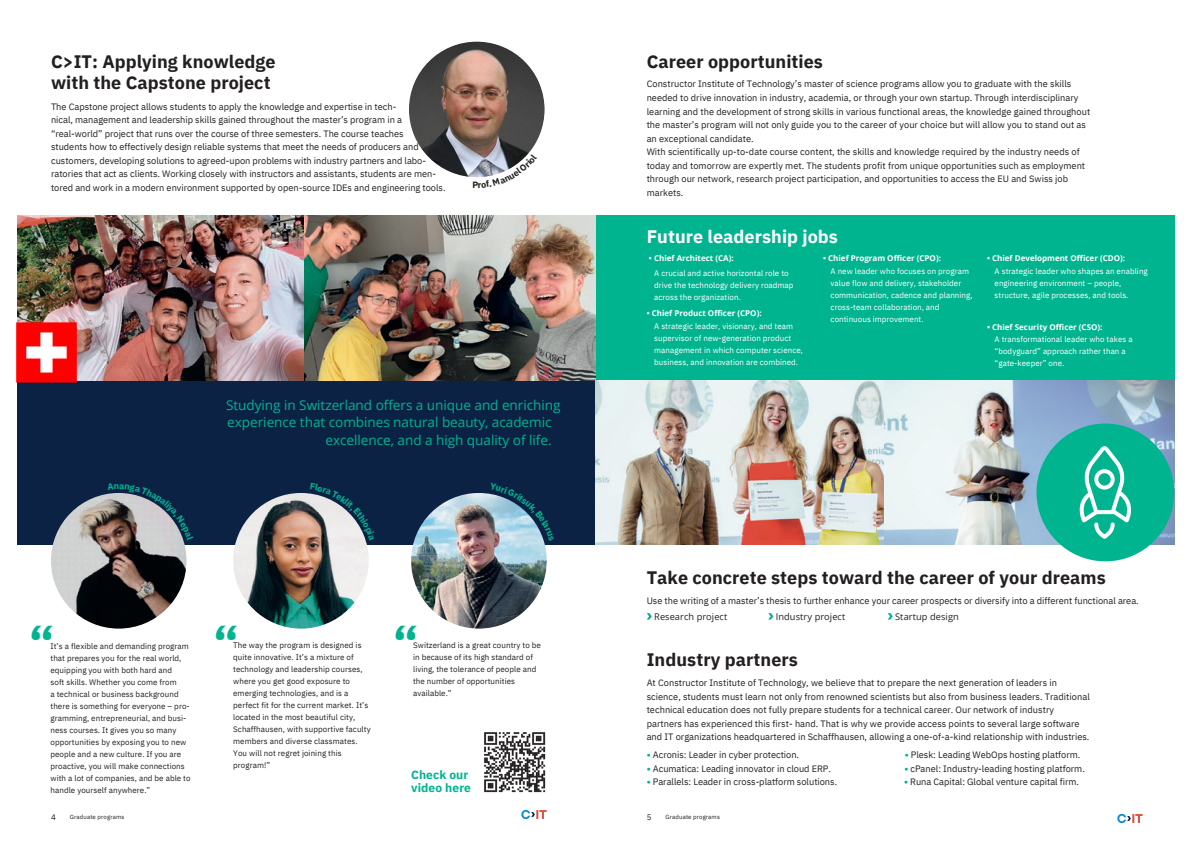
<style>
.page{position:relative;width:1191px;height:843px;background:#fff}
.page>*{position:absolute;margin:0;border:0;box-sizing:border-box;transform-origin:0 0}
.t1{font:700 48px "IBM Plex Sans";color:#00b490}
.t2{font:700 18px/21.8px "IBM Plex Sans";letter-spacing:.005em;color:#231f20}
.t3{font:700 18px "IBM Plex Sans";letter-spacing:.005em;color:#fff}
.t4{font:13.5px "Open Sans";color:#00b490}
.t5{font:700 12px/13.5px "IBM Plex Sans";letter-spacing:.01em;color:#00b490}
.t6{font:9.2px/13.5px "IBM Plex Sans";color:#231f20}
.t7{font:9.2px "Open Sans";letter-spacing:.01em;color:#231f20}
.t8{font:700 9px "IBM Plex Sans";color:#00b490}
.t9{font:700 9px "IBM Plex Sans";color:#231f20}
.t10{font:8px/12px "IBM Plex Sans";letter-spacing:.005em;color:#231f20}
.t11{font:8px/12px "IBM Plex Sans";letter-spacing:.005em;color:#fff}
.t12{font:700 8px "Open Sans";color:#fff}
.t13{font:6px "IBM Plex Sans";letter-spacing:.02em;color:#231f20}
.s1{font-weight:700;color:#00b490}
</style>
<div class="page">
<div style="left:17px;top:380px;width:583px;height:164px;background:#0c2245"></div>
<div style="left:592px;top:215px;width:582px;height:165px;background:#00b490"></div>
<img style="left:17px;top:215px;width:578px;height:165px">
<img style="left:409px;top:42px;width:135px;height:135px;border-radius:50%">
<img style="left:51px;top:493px;width:135px;height:135px;border-radius:50%">
<img style="left:411px;top:493px;width:135px;height:135px;border-radius:50%">
<img style="left:233px;top:493px;width:136px;height:135px;border-radius:50%">
<img style="left:484px;top:732px;width:62px;height:61px">
<img style="left:595px;top:380px;width:579px;height:164px">
<svg style="left:646px;top:613px;width:5px;height:6px"></svg>
<svg style="left:768px;top:613px;width:5px;height:6px"></svg>
<svg style="left:887px;top:613px;width:5px;height:6px"></svg>
<div style="left:1036px;top:423px;width:138px;height:138px;background:#00b490;border-radius:50%"></div>
<svg style="left:1079px;top:446px;width:52px;height:92px"></svg>
<img style="left:521px;top:809px;width:26px;height:11px">
<img style="left:1117px;top:813px;width:26px;height:11px">
<img style="left:16px;top:321px;width:62px;height:62px">
<svg style="left:107px;top:493px;width:76px;height:46px"></svg>
<svg style="left:489px;top:493px;width:55px;height:47px"></svg>
<svg style="left:310px;top:493px;width:56px;height:47px"></svg>
<svg style="left:478px;top:153px;width:51px;height:25px"></svg>
<p class="t2" style="left:51px;top:50px;width:226px">C&gt;IT: Applying knowledge with the Capstone project</p>
<p class="t6" style="left:51px;top:99px;width:396px">The Capstone project allows students to apply the knowledge and expertise in tech-<br>nical, management and leadership skills gained throughout the master’s program in a “real-world” project that runs over the course of three semesters. The course teaches<br>students how to effectively design reliable systems that meet the needs of producers and customers, developing solutions to agreed-upon problems with industry partners and labo&shy;ratories that act as clients. Working closely with instructors and assistants, students are men&shy;tored and work in a modern environment supported by open-source IDEs and engineering tools.</p>
<h6 class="t9" style="left:472px;top:178px;width:7px">P</h6>
<p class="t8" style="left:114px;top:479px;width:7px">n</p>
<p class="t4" style="left:226px;top:395px;width:336px">Studying in Switzerland offers a unique and enriching</p>
<p class="t4" style="left:227px;top:413px;width:326px">experience that combines natural beauty, academic</p>
<p class="t4" style="left:325px;top:430px;width:227px">excellence, and a high quality of life.</p>
<p class="t1" style="left:29px;top:612px;width:27px">“</p>
<p class="t1" style="left:213px;top:612px;width:27px">“</p>
<p class="t1" style="left:392px;top:612px;width:27px">“</p>
<h1 class="t10" style="left:233px;top:638px;width:139px">The way the program is designed is quite innovative. It’s a mixture of technology and leadership courses, where you get good exposure to emerging technologies, and is a perfect fit for the current market. It’s located in the most beautiful city,<br>Schaffhausen, with supportive faculty members and diverse classmates.<br>You will not regret joining this program!”</h1>
<h5 class="t10" style="left:413px;top:638px;width:129px">Switzerland is a great country to be in because of its high standard of living, the tolerance of people and the number of opportunities available.”</h5>
<h4 class="t10" style="left:50px;top:639px;width:142px">It’s a flexible and demanding program that prepares you for the real world, equipping you with both hard and<br>soft skills. Whether you come from<br>a technical or business background there is something for everyone – pro&shy;gramming, entrepreneurial, and busi&shy;ness courses. It gives you so many opportunities by exposing you to new people and a new culture. If you are proactive, you will make connections with a lot of companies, and be able to</h4>
<p class="t10" style="left:50px;top:783px;width:101px">handle yourself anywhere.”</p>
<p class="t5" style="left:411px;top:767px;width:61px">Check our video here</p>
<p class="t2" style="left:646px;top:50px;width:178px">Career opportunities</p>
<p class="t6" style="left:646px;top:77px;width:445px">Constructor Institute of Technology’s master of science programs allow you to graduate with the skills needed to drive innovation in industry, academia, or through your own startup. Through interdisciplinary learning and the development of strong skills in various functional areas, the knowledge gained throughout the master’s program will not only guide you to the career of your choice but will allow you to stand out as an exceptional candidate.<br>With scientifically up-to-date course content, the skills and knowledge required by the industry needs of today and tomorrow are expertly met. The students profit from unique opportunities such as employment through our network, research project participation, and opportunities to access the EU and Swiss job markets.</p>
<p class="t3" style="left:646px;top:224px;width:193px">Future leadership jobs</p>
<p class="t12" style="left:649px;top:253px;width:86px">• Chief Architect (CA):</p>
<p class="t12" style="left:823px;top:253px;width:119px">• Chief Program Officer (CPO):</p>
<p class="t12" style="left:986px;top:253px;width:139px">• Chief Development Officer (CDO):</p>
<p class="t11" style="left:654px;top:267px;width:141px">A crucial and active horizontal role to drive the technology delivery roadmap across the organization.</p>
<p class="t12" style="left:646px;top:307px;width:116px">• Chief Product Officer (CPO):</p>
<p class="t11" style="left:654px;top:320px;width:150px">A strategic leader, visionary, and team supervisor of new-generation product management in which computer science, business, and innovation are combined.</p>
<h5 class="t11" style="left:830px;top:264px;width:143px">A new leader who focuses on program value flow and delivery, stakeholder communication, cadence and planning, cross-team collaboration, and continuous improvement.</h5>
<h6 class="t11" style="left:994px;top:264px;width:155px">A strategic leader who shapes an enabling engineering environment – people, structure, agile processes, and tools.</h6>
<p class="t12" style="left:986px;top:321px;width:117px">• Chief Security Officer (CSO):</p>
<h6 class="t11" style="left:994px;top:333px;width:139px">A transformational leader who takes a “bodyguard” approach rather than a “gate-keeper” one.</h6>
<p class="t2" style="left:646px;top:566px;width:460px">Take concrete steps toward the career of your dreams</p>
<p class="t6" style="left:646px;top:593px;width:493px">Use the writing of a master’s thesis to further enhance your career prospects or diversify into a different functional area.</p>
<h1 class="t7" style="left:654px;top:609px;width:75px">Research project</h1>
<h4 class="t7" style="left:775px;top:609px;width:71px">Industry project</h4>
<h4 class="t7" style="left:895px;top:609px;width:65px">Startup design</h4>
<p class="t2" style="left:646px;top:648px;width:153px">Industry partners</p>
<p class="t6" style="left:646px;top:675px;width:444px">At Constructor Institute of Technology, we believe that to prepare the next generation of leaders in science, students must learn not only from renowned scientists but also from business leaders. Traditional technical education does not fully prepare students for a technical career. Our network of industry partners has experienced this first- hand. That is why we provide access points to several large software and IT organizations headquartered in Schaffhausen, allowing a one-of-a-kind relationship with industries.</p>
<p class="t6" style="left:646px;top:747px;width:154px"><span class="s1">•</span> Acronis: Leader in cyber protection.</p>
<p class="t6" style="left:904px;top:747px;width:177px"><span class="s1">•</span> Plesk: Leading WebOps hosting platform.</p>
<p class="t6" style="left:646px;top:761px;width:186px"><span class="s1">•</span> Acumatica: Leading innovator in cloud ERP.</p>
<p class="t6" style="left:904px;top:761px;width:182px"><span class="s1">•</span> cPanel: Industry-leading hosting platform.</p>
<p class="t6" style="left:646px;top:774px;width:192px"><span class="s1">•</span> Parallels: Leader in cross-platform solutions.</p>
<p class="t6" style="left:903px;top:774px;width:177px"><span class="s1">•</span> Runa Capital: Global venture capital firm.</p>
<h1 class="t10" style="left:51px;top:811px;width:6px">4</h1>
<h5 class="t10" style="left:646px;top:811px;width:6px">5</h5>
<p class="t13" style="left:70px;top:812px;width:56px">Graduate programs</p>
<p class="t13" style="left:665px;top:812px;width:56px">Graduate programs</p>
</div>
